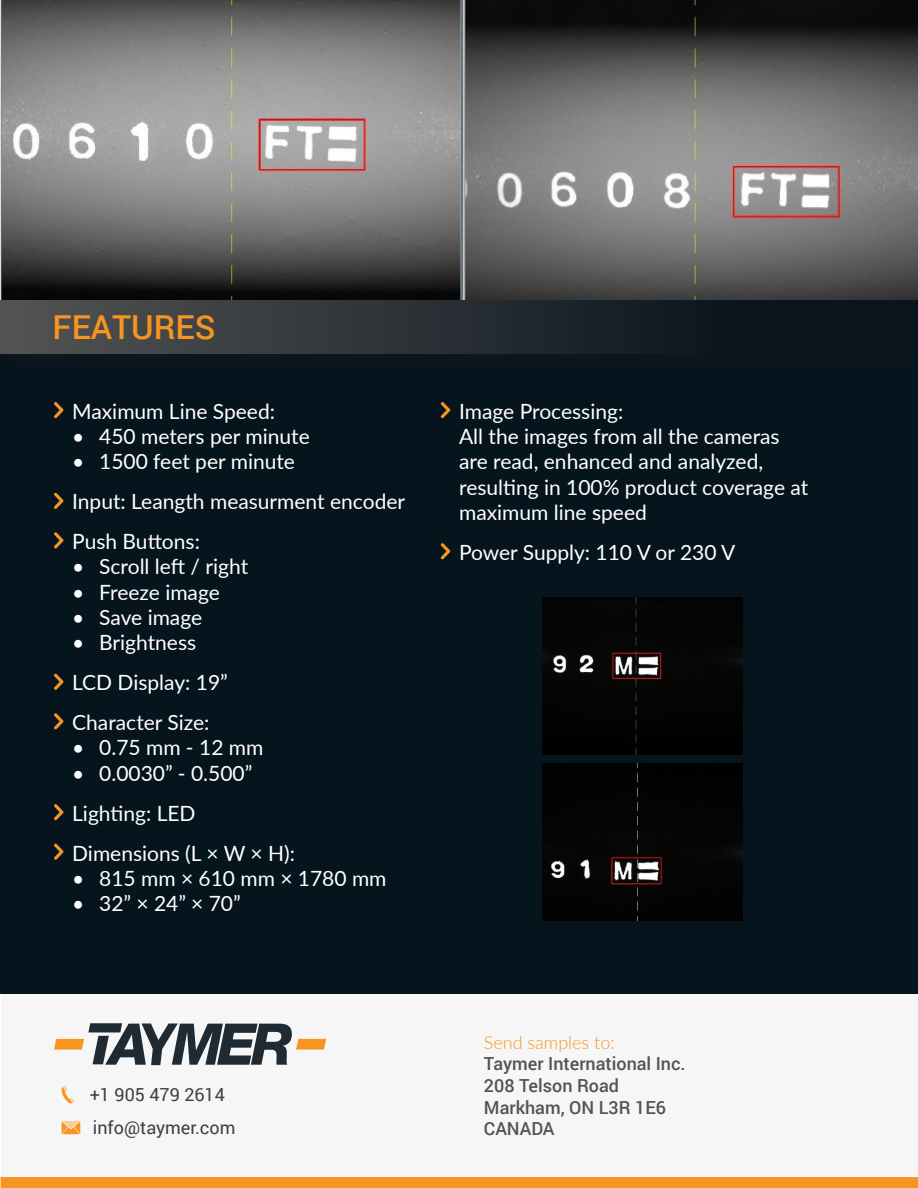
<style>
.page{position:relative;width:918px;height:1188px;background:#fff}
.page>*{position:absolute;margin:0;border:0;box-sizing:border-box;transform-origin:0 0}
.t1{font:500 33px "Roboto";color:#f79520}
.t2{font:21px/25.2px "Lato";color:#fff}
.t3{font:500 18px/21.6px "Roboto";color:#535353}
.t4{font:18px "Roboto";color:#404040}
.s1{font-family:"Lato";font-weight:300;color:#f79520}
</style>
<div class="page">
<div style="left:1px;top:994px;width:917px;height:183px;background:#f6f6f6"></div>
<svg style="left:54px;top:1023px;width:272px;height:42px"></svg>
<svg style="left:61px;top:1086px;width:14px;height:18px"></svg>
<div style="left:52px;top:1111px;width:38px;height:33px;background:#fff;opacity:.75"></div>
<svg style="left:62px;top:1121px;width:18px;height:13px"></svg>
<div style="left:1px;top:1177px;width:917px;height:11px;background:#f79520"></div>
<div style="left:0;top:224px;width:918px;height:770px;background:#06141e"></div>
<div style="left:0;top:299px;width:917px;height:55px;background:linear-gradient(to right,#515252,#000b15)"></div>
<img style="left:0;top:0;width:918px;height:299px">
<svg style="left:54px;top:402px;width:9px;height:16px"></svg>
<svg style="left:54px;top:532px;width:9px;height:17px"></svg>
<svg style="left:441px;top:402px;width:9px;height:16px"></svg>
<svg style="left:54px;top:843px;width:9px;height:17px"></svg>
<svg style="left:54px;top:713px;width:9px;height:17px"></svg>
<svg style="left:54px;top:674px;width:9px;height:16px"></svg>
<svg style="left:54px;top:804px;width:9px;height:16px"></svg>
<svg style="left:441px;top:543px;width:9px;height:16px"></svg>
<svg style="left:54px;top:493px;width:9px;height:16px"></svg>
<div style="left:542px;top:597px;width:200px;height:157px;background:#050505"></div>
<div style="left:542px;top:763px;width:200px;height:157px;background:#040404"></div>
<p class="t1" style="left:53px;top:304px;width:164px">FEATURES</p>
<p class="t2" style="left:72px;top:398px;width:204px">Maximum Line Speed:</p>
<p class="t2" style="left:72px;top:423px;width:239px">• 450 meters per minute</p>
<p class="t2" style="left:72px;top:448px;width:224px">• 1500 feet per minute</p>
<p class="t2" style="left:72px;top:488px;width:334px">Input: Leangth measurment encoder</p>
<p class="t2" style="left:72px;top:528px;width:129px">Push Buttons:</p>
<p class="t2" style="left:72px;top:553px;width:178px">• Scroll left / right</p>
<p class="t2" style="left:72px;top:579px;width:149px">• Freeze image</p>
<p class="t2" style="left:72px;top:604px;width:132px">• Save image</p>
<p class="t2" style="left:72px;top:629px;width:126px">• Brightness</p>
<p class="t2" style="left:72px;top:669px;width:157px">LCD Display: 19”</p>
<p class="t2" style="left:72px;top:709px;width:139px">Character Size:</p>
<p class="t2" style="left:72px;top:734px;width:193px">• 0.75 mm - 12 mm</p>
<p class="t2" style="left:72px;top:759px;width:182px">• 0.0030” - 0.500”</p>
<p class="t2" style="left:72px;top:800px;width:125px">Lighting: LED</p>
<p class="t2" style="left:72px;top:839px;width:224px">Dimensions (L × W × H):</p>
<p class="t2" style="left:72px;top:865px;width:316px">• 815 mm × 610 mm × 1780 mm</p>
<p class="t2" style="left:72px;top:890px;width:170px">• 32” × 24” × 70”</p>
<p class="t4" style="left:90px;top:1082px;width:137px">+1 905 479 2614</p>
<p class="t4" style="left:93px;top:1115px;width:144px">info@taymer.com</p>
<p class="t2" style="left:459px;top:398px;width:166px">Image Processing:</p>
<p class="t2" style="left:459px;top:423px;width:351px">All the images from all the cameras are read, enhanced and analyzed, resulting in 100% product coverage at maximum line speed</p>
<p class="t2" style="left:459px;top:539px;width:278px">Power Supply: 110 V or 230 V</p>
<p class="t3" style="left:484px;top:1031px;width:203px"><span class="s1">Send samples to:<br></span>Taymer International Inc.</p>
<p class="t3" style="left:484px;top:1074px;width:137px">208 Telson Road</p>
<p class="t3" style="left:484px;top:1096px;width:184px">Markham, ON L3R 1E6</p>
<p class="t3" style="left:484px;top:1117px;width:72px">CANADA</p>
</div>
